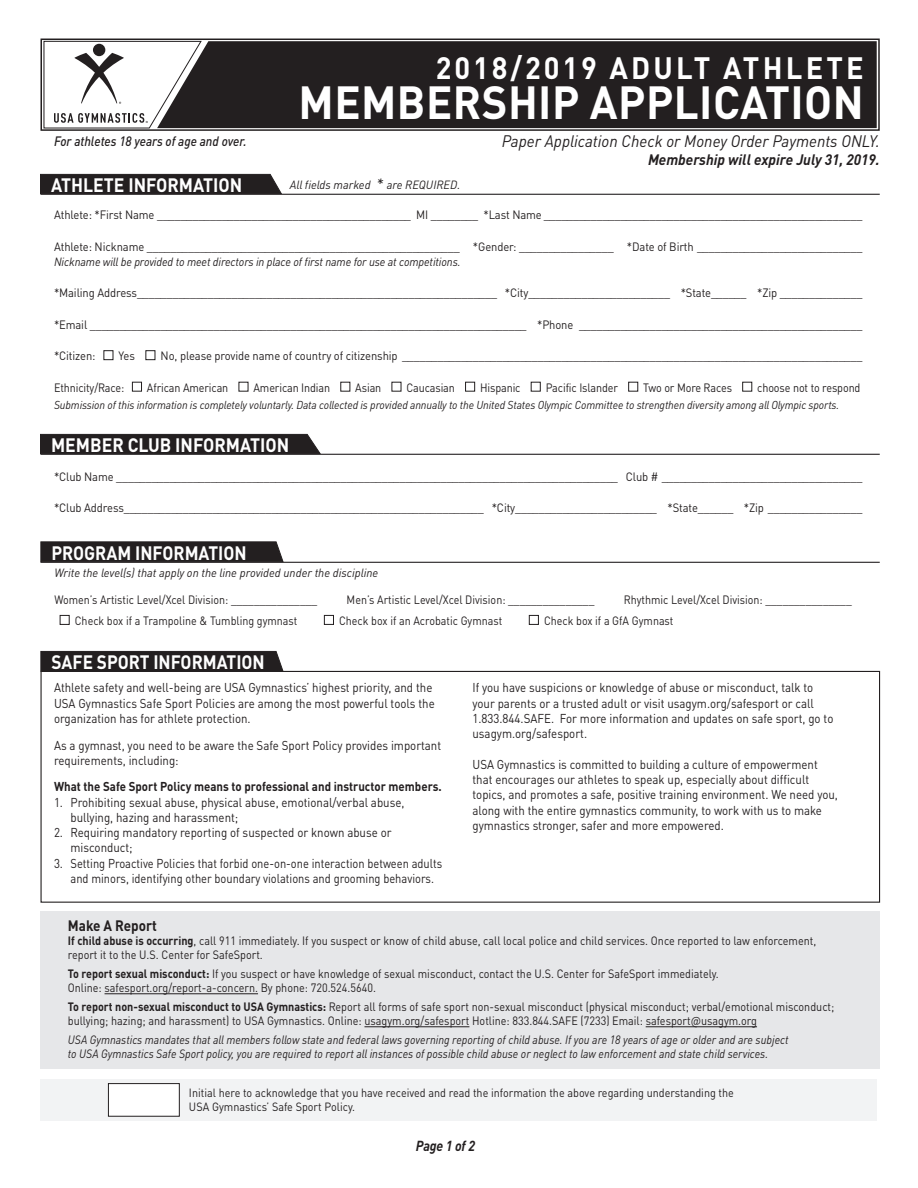
<style>
.page{position:relative;width:918px;height:1188px;background:#fff}
.page>*{position:absolute;margin:0;border:0;box-sizing:border-box;transform-origin:0 0}
.t1{font:700 45.9px "DIN Pro";letter-spacing:.01em;color:#fff;scale:.95 1}
.t2{font:700 30.6px "DIN Pro";letter-spacing:.105em;color:#fff;scale:.95 1}
.t3{font:700 19.2px "DIN Pro";color:#fff;scale:.91 1}
.t4{font:700 19.2px "DIN Pro";color:#fff;scale:.89 1}
.t5{font:italic 16.5px "DIN Pro";color:#231f20;scale:.95 1}
.t6{font:italic 700 15px "DIN Pro";color:#231f20;scale:.95 1}
.bod-bold-sub{font:700 15px "DIN Pro";color:#231f20;scale:.9 1}
.t7{font:italic 700 14.4px "DIN Pro";letter-spacing:-.01em;color:#231f20;scale:.9 1}
.bod-bold-sub-2{font:italic 500 13.5px "DIN Pro";color:#231f20;scale:.9 1}
.bod{font:12.75px/15.3px "DIN Pro";color:#231f20;scale:.9 1}
.bod-bold-sub-3{font:700 12.75px "DIN Pro";color:#231f20;scale:.9 1}
.bod-2{font:12px "DIN Pro";color:#231f20;scale:.93 1}
.bod-3{font:12px/14.2px "DIN Pro";color:#231f20;scale:.9 1}
.bod-4{font:italic 12px/14.2px "DIN Pro";color:#231f20;scale:.9 1}
.bod-5{font:12px "DIN Pro";color:#231f20;scale:.89 1}
.bod-6{font:11.85px "DIN Pro";color:#231f20;scale:.91 1}
.bod-7{font:italic 11.85px "DIN Pro";letter-spacing:-.01em;color:#231f20;scale:.96 1}
.bod-8{font:italic 11.85px "DIN Pro";letter-spacing:-.01em;color:#231f20;scale:.93 1}
.t8{font:italic 11.4px "DIN Pro";letter-spacing:-.01em;color:#231f20;scale:.93 1}
.s1{font-size:16.2px}
.s2{font-weight:700}
</style>
<div class="page">
<div style="left:202px;top:42px;width:675px;height:86px;background:#231f20"></div>
<div style="left:40px;top:39px;width:840px;height:92px;border:2px solid #231f20"></div>
<svg style="left:44px;top:41px;width:158px;height:87px"></svg>
<svg style="left:40px;top:433px;width:281px;height:21px;background:#322e2f"></svg>
<svg style="left:40px;top:173px;width:243px;height:21px;background:#322e2f"></svg>
<div style="left:104px;top:350px;width:9px;height:10px;border:1px solid #231f20"></div>
<div style="left:145px;top:350px;width:10px;height:10px;border:1px solid #231f20"></div>
<div style="left:132px;top:382px;width:10px;height:10px;border:1px solid #231f20"></div>
<div style="left:465px;top:382px;width:10px;height:10px;border:1px solid #231f20"></div>
<div style="left:531px;top:382px;width:10px;height:10px;border:1px solid #231f20"></div>
<div style="left:628px;top:382px;width:10px;height:10px;border:1px solid #231f20"></div>
<div style="left:742px;top:382px;width:10px;height:10px;border:1px solid #231f20"></div>
<hr style="left:40px;top:454px;width:840px;height:1px;background:#231f20">
<hr style="left:40px;top:562px;width:840px;height:1px;background:#231f20">
<hr style="left:40px;top:194px;width:840px;height:1px;background:#231f20">
<div style="left:40px;top:541px;width:244px;height:21px;background:#231f20"></div>
<div style="left:60px;top:615px;width:10px;height:10px;border:1px solid #231f20"></div>
<div style="left:324px;top:615px;width:10px;height:10px;border:1px solid #231f20"></div>
<div style="left:529px;top:615px;width:10px;height:10px;border:1px solid #231f20"></div>
<div style="left:41px;top:1079px;width:836px;height:41px;background:#f2f3f4"></div>
<div style="left:108px;top:1084px;width:71px;height:32px;background:#fff"></div>
<div style="left:108px;top:1083px;width:72px;height:33px;border:1px solid #231f20"></div>
<div style="left:41px;top:671px;width:839px;height:232px;border:1px solid #231f20"></div>
<div style="left:40px;top:650px;width:244px;height:22px;background:#231f20"></div>
<div style="left:40px;top:912px;width:840px;height:157px;background:#e6e7e9"></div>
<hr style="left:105px;top:993px;width:153px;height:1px;background:#231f20">
<hr style="left:364px;top:1026px;width:105px;height:1px;background:#231f20">
<hr style="left:646px;top:1026px;width:111px;height:1px;background:#231f20">
<p class="bod-bold-sub-2" style="left:54px;top:130px;width:216px">For athletes 18 years of age and over.</p>
<p class="t2" style="left:436px;top:42px;width:452px">2018/2019 ADULT ATHLETE</p>
<p class="t1" style="left:299px;top:64px;width:596px">MEMBERSHIP APPLICATION</p>
<p class="t5" style="left:502px;top:129px;width:399px">Paper Application Check or Money Order Payments ONLY.</p>
<p class="t6" style="left:648px;top:148px;width:245px">Membership will expire July 31, 2019.</p>
<p class="t3" style="left:51px;top:169px;width:212px">ATHLETE INFORMATION</p>
<p class="bod-7" style="left:290px;top:175px;width:179px">All fields marked <span class="s1">*</span> are REQUIRED.</p>
<p class="bod-2" style="left:54px;top:205px;width:871px">Athlete: *First Name ___________________________________________ MI ________ *Last Name ______________________________________________________</p>
<p class="bod-2" style="left:54px;top:237px;width:871px">Athlete: Nickname _____________________________________________________ *Gender: ________________ *Date of Birth ____________________________</p>
<p class="bod-8" style="left:54px;top:252px;width:439px">Nickname will be provided to meet directors in place of first name for use at competitions.</p>
<p class="bod-2" style="left:54px;top:283px;width:871px">*Mailing Address_____________________________________________________________ *City________________________ *State______ *Zip ______________</p>
<p class="bod-2" style="left:54px;top:315px;width:871px">*Email __________________________________________________________________________ *Phone ________________________________________________</p>
<p class="bod-2" style="left:54px;top:346px;width:46px">*Citizen:</p>
<p class="bod-2" style="left:119px;top:346px;width:19px">Yes</p>
<p class="bod-2" style="left:161px;top:346px;width:756px">No, please provide name of country of citizenship ______________________________________________________________________________</p>
<p class="bod-3" style="left:54px;top:379px;width:80px">Ethnicity/Race:</p>
<p class="bod-3" style="left:147px;top:379px;width:92px">African American</p>
<p class="bod-3" style="left:253px;top:379px;width:87px">American Indian</p>
<p class="bod-3" style="left:355px;top:379px;width:30px">Asian</p>
<p class="bod-3" style="left:406px;top:379px;width:55px">Caucasian</p>
<p class="bod-3" style="left:480px;top:379px;width:46px">Hispanic</p>
<p class="bod-3" style="left:546px;top:379px;width:82px">Pacific Islander</p>
<p class="bod-3" style="left:643px;top:379px;width:100px">Two or More Races</p>
<p class="bod-3" style="left:757px;top:379px;width:116px">choose not to respond</p>
<p class="t8" style="left:54px;top:396px;width:846px">Submission of this information is completely voluntarly. Data collected is provided annually to the United States Olympic Committee to strengthen diversity among all Olympic sports.</p>
<p class="t3" style="left:51px;top:429px;width:263px">MEMBER CLUB INFORMATION</p>
<p class="bod-2" style="left:54px;top:467px;width:871px">*Club Name _____________________________________________________________________________________ Club # __________________________________</p>
<p class="bod-2" style="left:54px;top:498px;width:871px">*Club Address_____________________________________________________________ *City________________________ *State______ *Zip ________________</p>
<p class="t4" style="left:51px;top:537px;width:221px">PROGRAM INFORMATION</p>
<p class="bod-7" style="left:54px;top:564px;width:339px">Write the level(s) that apply on the line provided under the discipline</p>
<p class="bod-5" style="left:54px;top:590px;width:297px">Women’s Artistic Level/Xcel Division: _______________</p>
<p class="bod-5" style="left:347px;top:590px;width:280px">Men’s Artistic Level/Xcel Division: _______________</p>
<p class="bod-5" style="left:624px;top:590px;width:258px">Rhythmic Level/Xcel Division: _______________</p>
<p class="bod-5" style="left:75px;top:611px;width:252px">Check box if a Trampoline &amp; Tumbling gymnast</p>
<p class="bod-5" style="left:339px;top:611px;width:185px">Check box if an Acrobatic Gymnast</p>
<p class="bod-5" style="left:544px;top:611px;width:147px">Check box if a GfA Gymnast</p>
<p class="t4" style="left:51px;top:646px;width:241px">SAFE SPORT INFORMATION</p>
<p class="bod" style="left:54px;top:679px;width:425px">Athlete safety and well-being are USA Gymnastics’ highest priority, and the<br>USA Gymnastics Safe Sport Policies are among the most powerful tools the organization has for athlete protection.</p>
<p class="bod" style="left:54px;top:737px;width:432px">As a gymnast, you need to be aware the Safe Sport Policy provides important requirements, including:</p>
<p class="bod-bold-sub-3" style="left:54px;top:776px;width:432px">What the Safe Sport Policy means to professional and instructor members.</p>
<p class="bod" style="left:70px;top:793px;width:373px;text-indent:-16px">1. Prohibiting sexual abuse, physical abuse, emotional/verbal abuse, bullying, hazing and harassment;</p>
<p class="bod" style="left:70px;top:824px;width:358px;text-indent:-16px">2. Requiring mandatory reporting of suspected or known abuse or misconduct;</p>
<p class="bod" style="left:70px;top:854px;width:415px;text-indent:-16px">3. Setting Proactive Policies that forbid one-on-one interaction between adults and minors, identifying other boundary violations and grooming behaviors.</p>
<p class="bod" style="left:472px;top:679px;width:403px">If you have suspicions or knowledge of abuse or misconduct, talk to your parents or a trusted adult or visit usagym.org/safesport or call 1.833.844.SAFE. For more information and updates on safe sport, go to usagym.org/safesport.</p>
<p class="bod" style="left:472px;top:755px;width:408px">USA Gymnastics is committed to building a culture of empowerment that encourages our athletes to speak up, especially about difficult topics, and promotes a safe, positive training environment. We need you, along with the entire gymnastics community, to work with us to make gymnastics stronger, safer and more empowered.</p>
<p class="bod-bold-sub" style="left:68px;top:913px;width:100px">Make A Report</p>
<p class="bod-3" style="left:68px;top:932px;width:833px"><span class="s2">If child abuse is occurring</span>, call 911 immediately. If you suspect or know of child abuse, call local police and child services. Once reported to law enforcement, report it to the U.S. Center for SafeSport.</p>
<p class="bod-3" style="left:68px;top:965px;width:725px"><span class="s2">To report sexual misconduct:</span> If you suspect or have knowledge of sexual misconduct, contact the U.S. Center for SafeSport immediately.</p>
<p class="bod-3" style="left:68px;top:979px;width:344px">Online: safesport.org/report-a-concern. By phone: 720.524.5640.</p>
<p class="bod-3" style="left:68px;top:998px;width:853px"><span class="s2">To report non-sexual misconduct to USA Gymnastics:</span> Report all forms of safe sport non-sexual misconduct (physical misconduct; verbal/emotional misconduct; bullying; hazing; and harassment) to USA Gymnastics. Online: usagym.org/safesport Hotline: 833.844.SAFE (7233) Email: safesport@usagym.org</p>
<p class="bod-4" style="left:68px;top:1031px;width:802px">USA Gymnastics mandates that all members follow state and federal laws governing reporting of child abuse. If you are 18 years of age or older and are subject to USA Gymnastics Safe Sport policy, you are required to report all instances of possible child abuse or neglect to law enforcement and state child services.</p>
<p class="bod-6" style="left:189px;top:1084px;width:600px">Initial here to acknowledge that you have received and read the information the above regarding understanding the</p>
<p class="bod-6" style="left:189px;top:1098px;width:184px">USA Gymnastics’ Safe Sport Policy.</p>
<p class="t7" style="left:416px;top:1134px;width:67px">Page 1 of 2</p>
</div>
